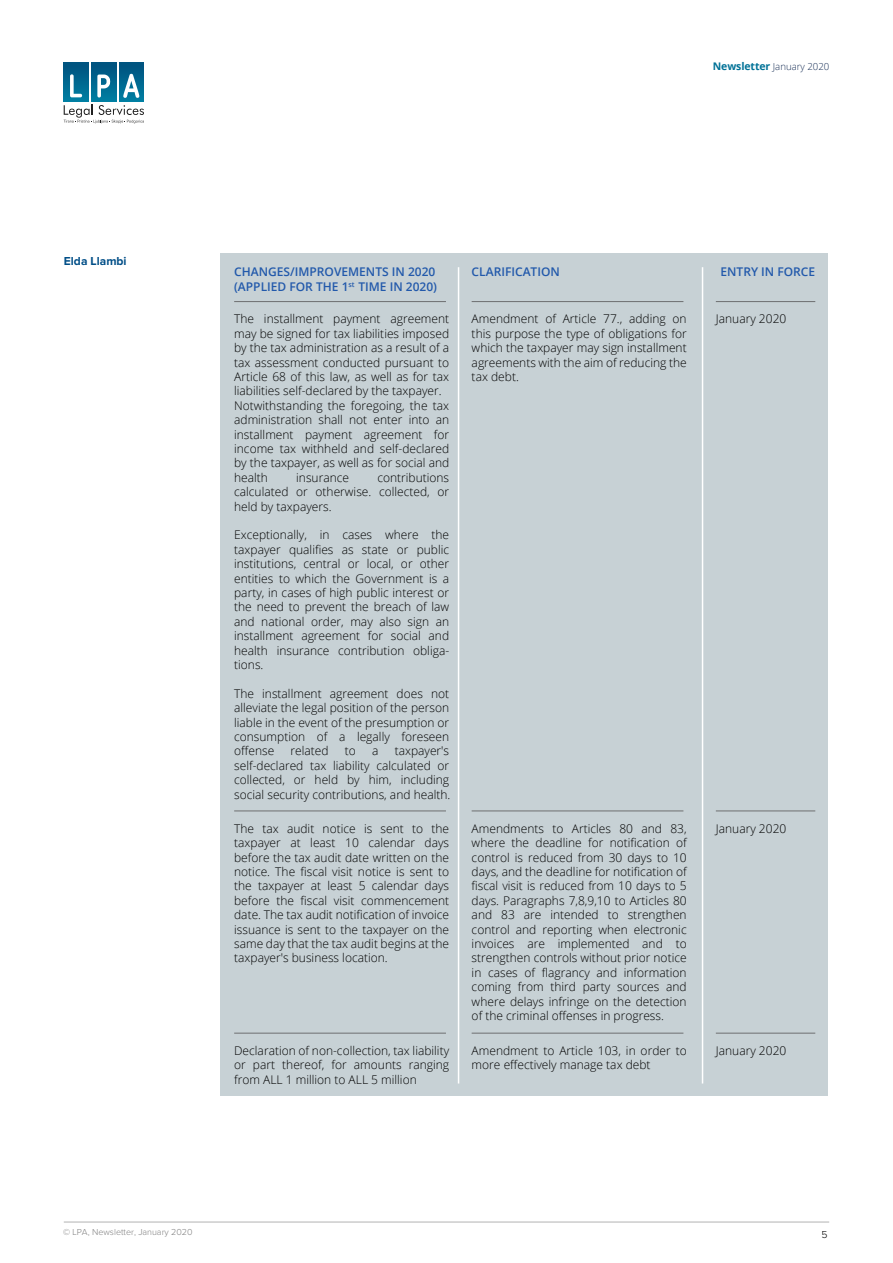
<style>
.page{position:relative;width:893px;height:1263px;background:#fff}
.page>*{position:absolute;margin:0;border:0;box-sizing:border-box;transform-origin:0 0}
.t1{font:300 12px/14.4px "Open Sans";color:#000;text-align:justify}
.t2{font:600 12px/14.4px "Open Sans";color:#2259ab}
.t3{font:700 12px "Proxima Nova";color:#004e87}
.t4{font:300 10.5px "Proxima Nova";color:#000}
.t5{font:300 9.6px "Open Sans";color:#182f56}
.t6{font:300 9px "Proxima Nova";color:#808080}
.s1{font-weight:700;font-size:10.5px;color:#007297}
</style>
<div class="page">
<div style="left:221px;top:254px;width:607px;height:842px;background:#c7d1d5"></div>
<hr style="left:458px;top:267px;width:1px;height:816px;background:#fff">
<hr style="left:702px;top:267px;width:1px;height:816px;background:#fff">
<hr style="left:234px;top:301px;width:212px;height:1px;background:#6d6e70">
<hr style="left:472px;top:301px;width:211px;height:1px;background:#6d6e70">
<hr style="left:716px;top:301px;width:99px;height:1px;background:#6d6e70">
<hr style="left:234px;top:810px;width:212px;height:1px;background:#6d6e70">
<hr style="left:472px;top:810px;width:211px;height:1px;background:#6d6e70">
<hr style="left:716px;top:810px;width:99px;height:1px;background:#6d6e70">
<hr style="left:234px;top:1033px;width:212px;height:1px;background:#6d6e70">
<hr style="left:472px;top:1033px;width:211px;height:1px;background:#6d6e70">
<hr style="left:716px;top:1033px;width:99px;height:1px;background:#6d6e70">
<div style="left:64px;top:62px;width:24px;height:39px;background:linear-gradient(to bottom,#004f7c,#007ea2)"></div>
<svg style="left:70px;top:74px;width:12px;height:23px"></svg>
<svg style="left:92px;top:62px;width:24px;height:39px"></svg>
<svg style="left:97px;top:75px;width:13px;height:23px"></svg>
<div style="left:119px;top:62px;width:25px;height:39px;background:linear-gradient(to bottom,#004e7c,#0581a4)"></div>
<svg style="left:123px;top:74px;width:16px;height:24px"></svg>
<svg style="left:64px;top:105px;width:80px;height:18px"></svg>
<hr style="left:64px;top:1222px;width:765px;height:1px;background:#b3b3b3">
<p class="t3" style="left:64px;top:255px;width:64px">Elda Llambi</p>
<p class="t5" style="left:713px;top:60px;width:118px"><span class="s1">Newsletter</span> January 2020</p>
<p class="t2" style="left:234px;top:264px;width:204px">CHANGES/IMPROVEMENTS IN 2020 (APPLIED FOR THE 1<sup>st</sup> TIME IN 2020)</p>
<p class="t2" style="left:472px;top:264px;width:90px">CLARIFICATION</p>
<p class="t2" style="left:720px;top:264px;width:96px">ENTRY IN FORCE</p>
<p class="t1" style="left:234px;top:311px;width:217px;text-align:left">The installment payment agreement may be signed for tax liabilities imposed by the tax administration as a result of a tax assessment conducted pursuant to Article 68 of this law, as well as for tax liabilities self-declared by the taxpayer.<br>Notwithstanding the foregoing, the tax administration shall not enter into an installment payment agreement for income tax withheld and self-declared by the taxpayer, as well as for social and health</p>
<p class="t1" style="left:472px;top:311px;width:217px">Amendment of Article 77., adding on this purpose the type of obligations for which the taxpayer may sign installment agreements with the aim of reducing the tax debt.</p>
<p class="t1" style="left:716px;top:311px;width:72px">January 2020</p>
<p class="t1" style="left:234px;top:470px;width:217px;text-indent:143px">contributions calculated or otherwise. collected, or held by taxpayers.</p>
<p class="t1" style="left:234px;top:527px;width:217px">Exceptionally, in cases where the taxpayer qualifies as state or public institutions, central or local, or other entities to which the Government is a party, in cases of high public interest or the need to prevent the breach of law and national order, may also sign an installment agreement for social and health insurance contribution obliga&shy;tions.</p>
<p class="t1" style="left:234px;top:686px;width:217px">The installment agreement does not alleviate the legal position of the person liable in the event of the presumption or consumption of a legally foreseen offense</p>
<p class="t1" style="left:296px;top:470px;width:54px">insurance</p>
<p class="t1" style="left:290px;top:743px;width:40px">related</p>
<p class="t1" style="left:345px;top:743px;width:13px">to</p>
<p class="t1" style="left:372px;top:743px;width:8px">a</p>
<p class="t1" style="left:234px;top:743px;width:218px;text-indent:161px">taxpayer's self-declared tax liability calculated or collected, or held by him, including social security contributions, and health.</p>
<p class="t1" style="left:234px;top:821px;width:217px">The tax audit notice is sent to the taxpayer at least 10 calendar days before the tax audit date written on the notice. The fiscal visit notice is sent to the taxpayer at least 5 calendar days before the fiscal visit commencement date. The tax audit notification of invoice issuance is sent to the taxpayer on the same day that the tax audit begins at the taxpayer's business location.</p>
<p class="t1" style="left:472px;top:821px;width:217px">Amendments to Articles 80 and 83, where the deadline for notification of control is reduced from 30 days to 10 days, and the deadline for notification of fiscal visit is reduced from 10 days to 5 days. Paragraphs 7,8,9,10 to Articles 80 and 83 are intended to strengthen control and reporting when electronic invoices are implemented and to strengthen controls without prior notice in cases of flagrancy and information coming from third party sources and where delays infringe on the detection of the criminal offenses in progress.</p>
<p class="t1" style="left:716px;top:821px;width:72px">January 2020</p>
<p class="t1" style="left:234px;top:1043px;width:217px">Declaration of non-collection, tax liability or part thereof, for amounts ranging from ALL 1 million to ALL 5 million</p>
<p class="t1" style="left:472px;top:1043px;width:217px">Amendment to Article 103, in order to more effectively manage tax debt</p>
<p class="t1" style="left:716px;top:1043px;width:72px">January 2020</p>
<p class="t6" style="left:63px;top:1228px;width:131px">© LPA, Newsletter, January 2020</p>
<p class="t4" style="left:822px;top:1229px;width:8px">5</p>
</div>
